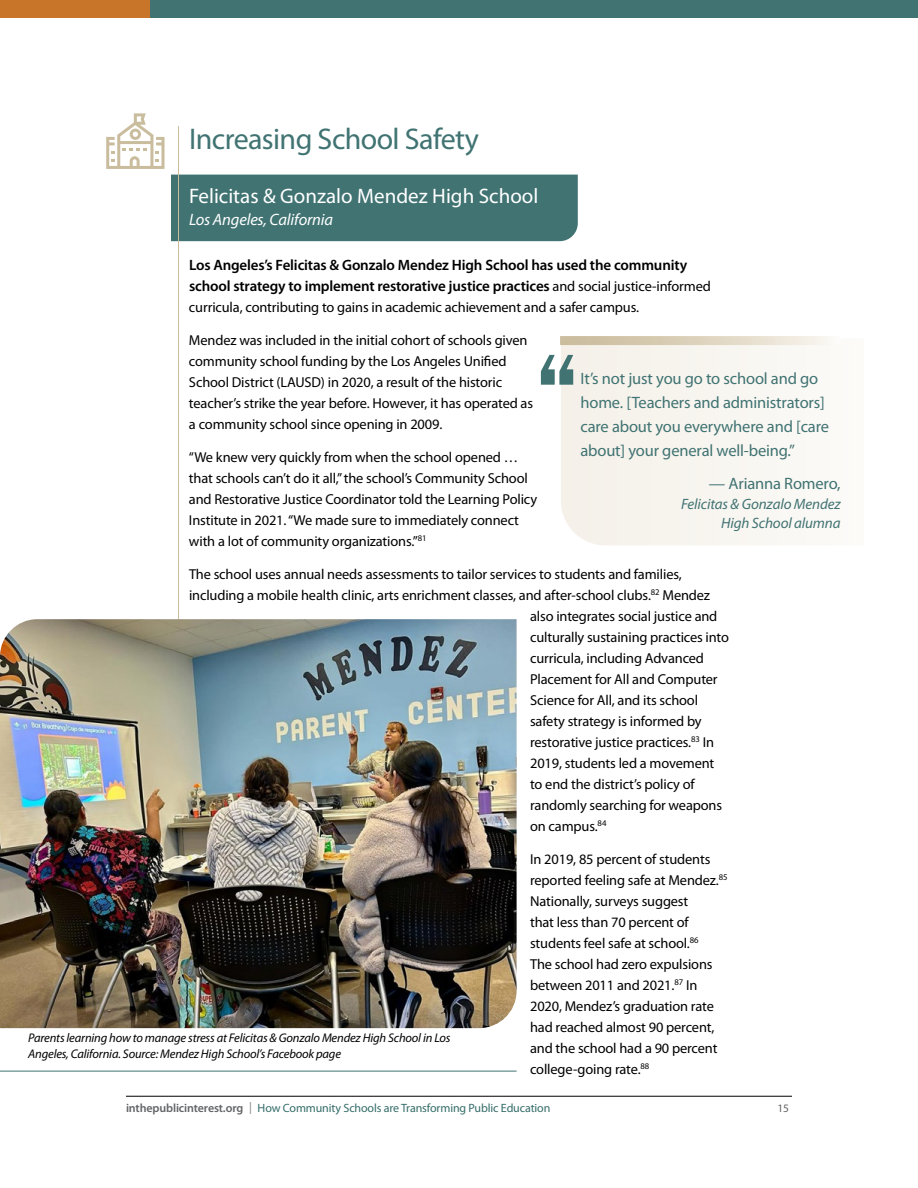
<style>
.page{position:relative;width:918px;height:1188px;background:#fff}
.page>*{position:absolute;margin:0;border:0;box-sizing:border-box;transform-origin:0 0}
.t1{font:30px "Myriad Pro";letter-spacing:-.02em;color:#407372}
.t2{font:21px "Myriad Pro";color:#fff}
.t3{font:16.5px/24px "Myriad Pro";letter-spacing:-.01em;color:#407372}
.t4{font:italic 16.5px "Myriad Pro";letter-spacing:-.01em;color:#fff}
.t5{font:600 15px/21px "Myriad Pro";letter-spacing:-.01em;color:#000}
.t6{font:italic 15px/19.5px "Myriad Pro";letter-spacing:-.01em;color:#407372;text-align:right}
.t7{font:14.4px/21px "Myriad Pro";letter-spacing:-.01em;color:#000}
.t8{font:italic 12.6px/15.8px "Myriad Pro";letter-spacing:-.015em;color:#000}
.t9{font:12px "Myriad Pro";letter-spacing:-.01em;color:#356d69}
.t10{font:11.4px "Myriad Pro";color:#636466}
.s1{font-weight:400;font-size:14.4px}
.s2{font-weight:600;color:#636466}
.s3{color:#808285}
</style>
<div class="page">
<hr style="left:126px;top:1096px;width:666px;height:1px;background:#000">
<div style="left:0;top:0;width:918px;height:18px;background:#407372"></div>
<div style="left:0;top:0;width:150px;height:18px;background:#c87529"></div>
<div style="left:171px;top:175px;width:407px;height:66px;background:#407372"></div>
<hr style="left:178px;top:126px;width:1px;height:63px;background:#cabd9e">
<hr style="left:178px;top:172px;width:1px;height:477px;background:#cabd9e">
<img style="left:0;top:619px;width:517px;height:409px">
<hr style="left:0;top:1071px;width:517px;height:1px;background:#407372">
<div style="left:561px;top:345px;width:255px;height:200px;background:#f7f5ef"></div>
<svg style="left:560px;top:336px;width:270px;height:9px;background:#ded4bf"></svg>
<svg style="left:541px;top:355px;width:32px;height:30px"></svg>
<svg style="left:106px;top:113px;width:59px;height:56px"></svg>
<h1 class="t1" style="left:189px;top:120px;width:291px">Increasing School Safety</h1>
<h2 class="t2" style="left:189px;top:183px;width:351px">Felicitas &amp; Gonzalo Mendez High School</h2>
<p class="t4" style="left:189px;top:210px;width:146px">Los Angeles, California</p>
<p class="t5" style="left:189px;top:254px;width:523px">Los Angeles’s Felicitas &amp; Gonzalo Mendez High School has used the community school strategy to implement restorative justice practices <span class="s1">and social justice-informed</span></p>
<p class="t7" style="left:189px;top:297px;width:450px">curricula, contributing to gains in academic achievement and a safer campus.</p>
<p class="t7" style="left:189px;top:330px;width:346px">Mendez was included in the initial cohort of schools given community school funding by the Los Angeles Unified School District (LAUSD) in 2020, a result of the historic teacher’s strike the year before. However, it has operated as a community school since opening in 2009.</p>
<p class="t7" style="left:189px;top:447px;width:350px">“We knew very quickly from when the school opened … that schools can’t do it all,” the school’s Community School and Restorative Justice Coordinator told the Learning Policy Institute in 2021. “We made sure to immediately connect with a lot of community organizations.”<sup>81</sup></p>
<p class="t7" style="left:189px;top:564px;width:494px">The school uses annual needs assessments to tailor services to students and families,</p>
<p class="t7" style="left:189px;top:585px;width:523px">including a mobile health clinic, arts enrichment classes, and after-school clubs.<sup>82</sup> Mendez</p>
<p class="t7" style="left:530px;top:606px;width:189px">also integrates social justice and</p>
<p class="t7" style="left:530px;top:627px;width:200px">culturally sustaining practices into</p>
<p class="t7" style="left:530px;top:648px;width:176px">curricula, including Advanced</p>
<p class="t7" style="left:530px;top:669px;width:189px">Placement for All and Computer</p>
<p class="t7" style="left:530px;top:690px;width:170px">Science for All, and its school</p>
<p class="t7" style="left:530px;top:711px;width:173px">safety strategy is informed by</p>
<p class="t7" style="left:530px;top:732px;width:186px">restorative justice practices.<sup>83</sup> In</p>
<p class="t7" style="left:530px;top:753px;width:186px">2019, students led a movement</p>
<p class="t7" style="left:530px;top:774px;width:166px">to end the district’s policy of</p>
<p class="t7" style="left:530px;top:795px;width:194px">randomly searching for weapons</p>
<p class="t7" style="left:530px;top:816px;width:78px">on campus.<sup>84</sup></p>
<p class="t7" style="left:530px;top:849px;width:199px">In 2019, 85 percent of students reported feeling safe at Mendez.<sup>85<br></sup>Nationally, surveys suggest<br>that less than 70 percent of students feel safe at school.<sup>86<br></sup>The school had zero expulsions between 2011 and 2021.<sup>87</sup> In<br>2020, Mendez’s graduation rate had reached almost 90 percent, and the school had a 90 percent college-going rate.<sup>88</sup></p>
<p class="t3" style="left:580px;top:366px;width:250px">It’s not just you go to school and go home. [Teachers and administrators] care about you everywhere and [care about] your general well-being.”</p>
<p class="t3" style="left:709px;top:471px;width:133px">— Arianna Romero,</p>
<p class="t6" style="left:681px;top:494px;width:161px">Felicitas &amp; Gonzalo Mendez<br>High School alumna</p>
<p class="t8" style="left:28px;top:1030px;width:424px">Parents learning how to manage stress at Felicitas &amp; Gonzalo Mendez High School in Los<br>Angeles, California. Source: Mendez High School’s Facebook page</p>
<p class="t9" style="left:126px;top:1100px;width:426px"><span class="s2">inthepublicinterest.org</span> <span class="s3">|</span> How Community Schools are Transforming Public Education</p>
<p class="t10" style="left:777px;top:1101px;width:13px">15</p>
</div>
